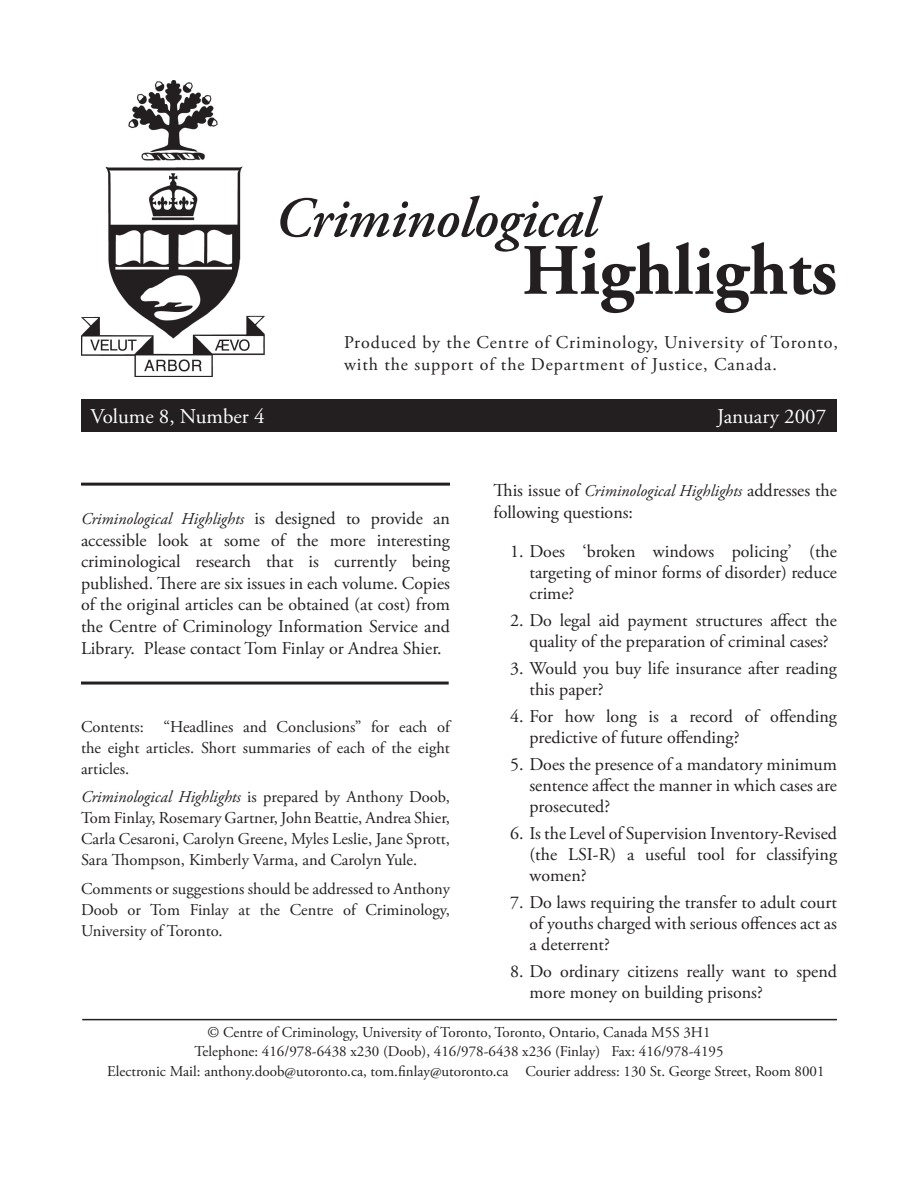
<style>
.page{position:relative;width:918px;height:1188px;background:#fff}
.page>*{position:absolute;margin:0;border:0;box-sizing:border-box;transform-origin:0 0}
.t1{font:700 72px "Adobe Garamond Pro";color:#231f20}
.t2{font:italic 600 57px "Adobe Garamond Pro";letter-spacing:-.01em;color:#231f20}
.t3{font:21px "Adobe Garamond Pro";color:#fff}
.t4{font:18px/21px "Adobe Garamond Pro";color:#231f20;text-align:justify}
.t5{font:18px/21.6px "Adobe Garamond Pro";letter-spacing:.05em;color:#231f20}
.t6{font:16.5px/21px "Adobe Garamond Pro";color:#231f20;text-align:justify}
.t7{font:italic 16.5px "Adobe Garamond Pro";color:#231f20}
.t8{font:15px "Adobe Garamond Pro";color:#231f20}
.s1{font-style:normal;font-size:18px}
.s2{font-style:italic}
</style>
<div class="page">
<hr style="left:82px;top:1019px;width:755px;height:1px;background:#231f20">
<hr style="left:81px;top:483px;width:369px;height:3px;background:#231f20">
<hr style="left:81px;top:682px;width:368px;height:3px;background:#231f20">
<div style="left:81px;top:399px;width:756px;height:32px;background:#231f20"></div>
<img style="left:81px;top:81px;width:184px;height:295px">
<h2 class="t2" style="left:274px;top:185px;width:324px">Criminological</h2>
<h1 class="t1" style="left:522px;top:229px;width:317px">Highlights</h1>
<p class="t5" style="left:344px;top:332px;width:496px">Produced by the Centre of Criminology, University of Toronto, with the support of the Department of Justice, Canada.</p>
<p class="t3" style="left:91px;top:404px;width:175px">Volume 8, Number 4</p>
<p class="t3" style="left:717px;top:404px;width:111px">January 2007</p>
<p class="t7" style="left:81px;top:509px;width:370px">Criminological Highlights <span class="s1">is designed to provide an</span></p>
<p class="t4" style="left:81px;top:530px;width:370px;line-height:21.6px">accessible look at some of the more interesting criminological research that is currently being published. There are six issues in each volume. Copies of the original articles can be obtained (at cost) from the Centre of Criminology Information Service and Library. Please contact Tom Finlay or Andrea Shier.</p>
<p class="t6" style="left:81px;top:717px;width:370px">Contents: “Headlines and Conclusions” for each of the eight articles. Short summaries of each of the eight articles.</p>
<p class="t6" style="left:81px;top:787px;width:371px"><span class="s2">Criminological Highlights</span> is prepared by Anthony Doob, Tom Finlay, Rosemary Gartner, John Beattie, Andrea Shier, Carla Cesaroni, Carolyn Greene, Myles Leslie, Jane Sprott, Sara Thompson, Kimberly Varma, and Carolyn Yule.</p>
<p class="t6" style="left:81px;top:879px;width:371px">Comments or suggestions should be addressed to Anthony Doob or Tom Finlay at the Centre of Criminology, University of Toronto.</p>
<p class="t7" style="left:494px;top:481px;width:345px"><span class="s1">This issue of</span> Criminological Highlights <span class="s1">addresses the</span></p>
<p class="t4" style="left:494px;top:502px;width:141px">following questions:</p>
<p class="t4" style="left:530px;top:541px;width:309px;text-indent:-19px">1. Does ‘broken windows policing’ (the targeting of minor forms of disorder) reduce crime?</p>
<p class="t4" style="left:530px;top:610px;width:309px;text-indent:-19px">2. Do legal aid payment structures affect the quality of the preparation of criminal cases?</p>
<p class="t4" style="left:530px;top:658px;width:309px;text-indent:-19px">3. Would you buy life insurance after reading this paper?</p>
<p class="t4" style="left:530px;top:706px;width:309px;text-indent:-19px">4. For how long is a record of offending predictive of future offending?</p>
<p class="t4" style="left:530px;top:754px;width:309px;text-indent:-19px">5. Does the presence of a mandatory minimum sentence affect the manner in which cases are prosecuted?</p>
<p class="t4" style="left:530px;top:823px;width:309px;text-indent:-19px">6. Is the Level of Supervision Inventory-Revised (the LSI-R) a useful tool for classifying women?</p>
<p class="t4" style="left:530px;top:892px;width:309px;text-indent:-19px">7. Do laws requiring the transfer to adult court of youths charged with serious offences act as a deterrent?</p>
<p class="t4" style="left:530px;top:961px;width:309px;text-indent:-19px">8. Do ordinary citizens really want to spend more money on building prisons?</p>
<p class="t8" style="left:207px;top:1023px;width:505px">© Centre of Criminology, University of Toronto, Toronto, Ontario, Canada M5S 3H1</p>
<p class="t8" style="left:194px;top:1042px;width:531px">Telephone: 416/978-6438 x230 (Doob), 416/978-6438 x236 (Finlay) Fax: 416/978-4195</p>
<p class="t8" style="left:107px;top:1062px;width:719px">Electronic Mail: anthony.doob@utoronto.ca, tom.finlay@utoronto.ca Courier address: 130 St. George Street, Room 8001</p>
</div>
